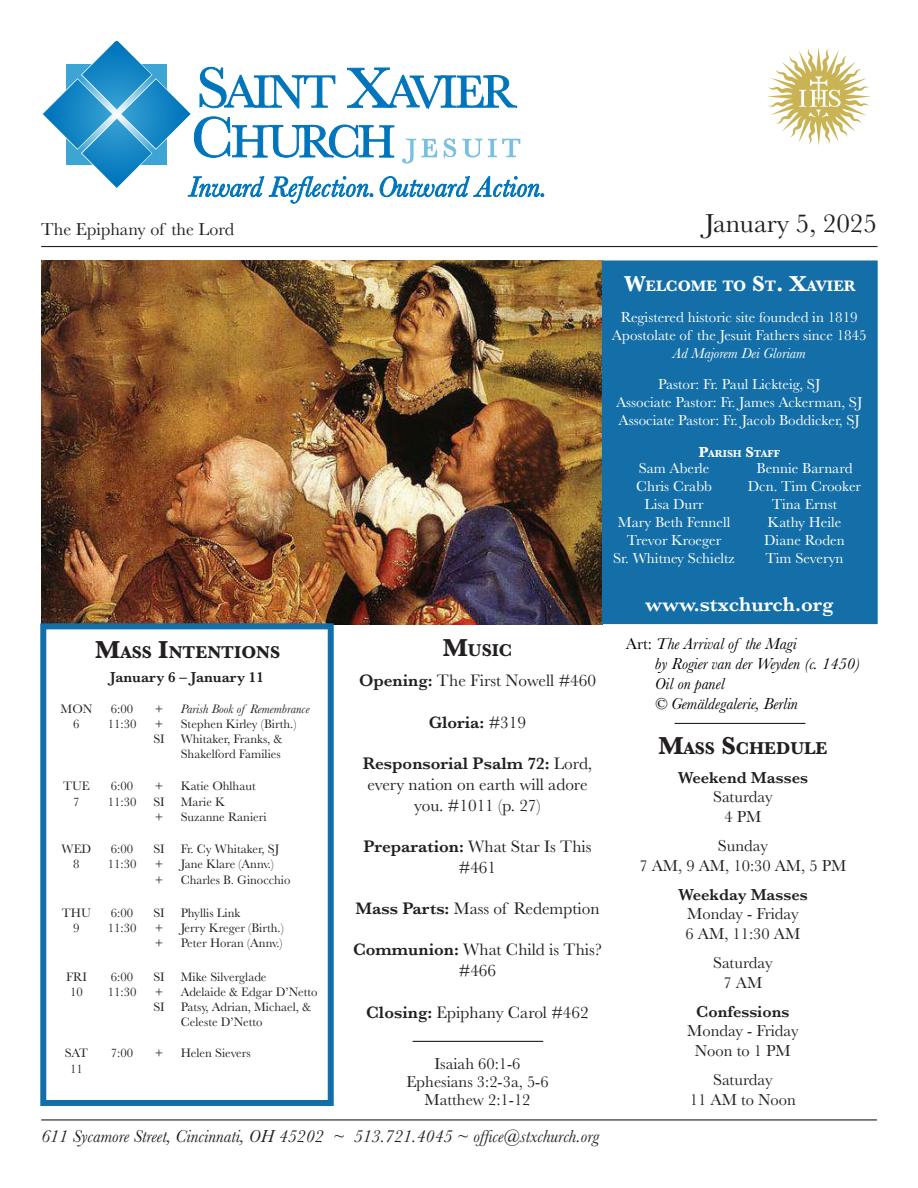
<style>
.page{position:relative;width:918px;height:1188px;background:#fff}
.page>*{position:absolute;margin:0;border:0;box-sizing:border-box;transform-origin:0 0}
.t1{font:27px "Baskerville";color:#231f20}
.t2{font:600 21px "Baskerville";color:#fff}
.t3{font:italic 18px "Baskerville";color:#231f20}
.t4{font:18px "Baskerville";color:#231f20}
.t5{font:700 17.85px "Baskerville";color:#231f20}
.t6{font:17.25px/20.7px "Baskerville";color:#231f20;text-align:center}
.t7{font:600 17.25px "Baskerville";color:#231f20}
.t8{font:16.5px "Baskerville";color:#231f20}
.black_announcement_body{font:italic 16.5px "Baskerville";color:#000}
.t9{font:600 16.5px "Baskerville";color:#231f20}
.t10{font:700 15.75px "Baskerville";color:#fff}
.t11{font:15px "Baskerville";color:#fff}
.t12{font:italic 15px "Baskerville";color:#fff}
.t13{font:600 15px "Baskerville";color:#231f20}
._10pt_baskerville_white{font:12.75px/15.3px "Baskerville";color:#231f20}
._10pt_baskerville_white-2{font:italic 12.75px "Baskerville";color:#231f20}
.t14{font:700 10.5px "Baskerville";color:#fff}
.s1{font-size:22.5px}
.s2{font-size:15px}
.s3{font-style:normal}
.s4{font-size:25.5px}
.s5{font-weight:600}
.s6{font-weight:400}
</style>
<div class="page">
<img style="left:41px;top:260px;width:561px;height:364px">
<div style="left:602px;top:260px;width:276px;height:364px;background:#146fa8;border:2px solid #146fa8"></div>
<svg style="left:42px;top:41px;width:502px;height:162px"></svg>
<hr style="left:41px;top:246px;width:837px;height:1px;background:#231f20">
<hr style="left:41px;top:1119px;width:836px;height:1px;background:#231f20">
<svg style="left:767px;top:48px;width:103px;height:97px"></svg>
<div style="left:40px;top:623px;width:294px;height:483px;background:#fff;border:6px solid #146fa8"></div>
<hr style="left:675px;top:723px;width:130px;height:1px;background:#231f20">
<hr style="left:413px;top:1041px;width:130px;height:1px;background:#231f20">
<p class="t4" style="left:41px;top:218px;width:194px">The Epiphany of the Lord</p>
<p class="t1" style="left:705px;top:206px;width:174px">January 5, 2025</p>
<p class="t10" style="left:624px;top:275px;width:233px"><span class="s1">W</span>ELCOME TO <span class="s1">S</span>T<span class="s1">. X</span>AVIER</p>
<p class="t11" style="left:621px;top:307px;width:239px">Registered historic site founded in 1819</p>
<p class="t11" style="left:612px;top:325px;width:256px">Apostolate of the Jesuit Fathers since 1845</p>
<p class="t12" style="left:673px;top:343px;width:134px">Ad Majorem Dei Gloriam</p>
<p class="t11" style="left:658px;top:375px;width:164px">Pastor: Fr. Paul Lickteig, SJ</p>
<p class="t11" style="left:616px;top:393px;width:248px">Associate Pastor: Fr. James Ackerman, SJ</p>
<p class="t11" style="left:619px;top:411px;width:243px">Associate Pastor: Fr. Jacob Boddicker, SJ</p>
<p class="t14" style="left:699px;top:446px;width:83px"><span class="s2">P</span>ARISH <span class="s2">S</span>TAFF</p>
<p class="t11" style="left:639px;top:459px;width:72px">Sam Aberle</p>
<p class="t11" style="left:636px;top:477px;width:77px">Chris Crabb</p>
<p class="t11" style="left:645px;top:495px;width:60px">Lisa Durr</p>
<p class="t11" style="left:618px;top:513px;width:114px">Mary Beth Fennell</p>
<p class="t11" style="left:627px;top:531px;width:96px">Trevor Kroeger</p>
<p class="t11" style="left:613px;top:549px;width:123px">Sr. Whitney Schieltz</p>
<p class="t11" style="left:756px;top:459px;width:98px">Bennie Barnard</p>
<p class="t11" style="left:748px;top:477px;width:115px">Dcn. Tim Crooker</p>
<p class="t11" style="left:772px;top:495px;width:67px">Tina Ernst</p>
<p class="t11" style="left:768px;top:513px;width:75px">Kathy Heile</p>
<p class="t11" style="left:764px;top:531px;width:82px">Diane Roden</p>
<p class="t11" style="left:765px;top:549px;width:80px">Tim Severyn</p>
<p class="t2" style="left:645px;top:589px;width:190px">www.stxchurch.org</p>
<p class="black_announcement_body" style="left:626px;top:633px;width:172px"><span class="s3">Art:</span> The Arrival of the Magi</p>
<p class="black_announcement_body" style="left:655px;top:653px;width:207px">by Rogier van der Weyden (c. 1450)</p>
<p class="black_announcement_body" style="left:655px;top:672px;width:71px">Oil on panel</p>
<p class="t5" style="left:443px;top:637px;width:71px"><span class="s4">M</span>USIC</p>
<p class="t5" style="left:95px;top:640px;width:185px"><span class="s4">M</span>ASS <span class="s4">I</span>NTENTIONS</p>
<p class="t13" style="left:110px;top:666px;width:155px">January 6 – January 11</p>
<p class="t6" style="left:359px;top:671px;width:239px"><span class="s5">Opening:</span> The First Nowell #460</p>
<p class="t7" style="left:429px;top:710px;width:99px">Gloria: <span class="s6">#319</span></p>
<p class="t6" style="left:363px;top:753px;width:231px"><span class="s5">Responsorial Psalm 72:</span> Lord, every nation on earth will adore you. #1011 (p. 27)</p>
<p class="t6" style="left:363px;top:836px;width:230px"><span class="s5">Preparation:</span> What Star Is This #461</p>
<p class="t6" style="left:355px;top:898px;width:246px"><span class="s5">Mass Parts:</span> Mass of Redemption</p>
<p class="t6" style="left:353px;top:940px;width:250px"><span class="s5">Communion:</span> What Child is This? #466</p>
<p class="t6" style="left:366px;top:1002px;width:224px"><span class="s5">Closing:</span> Epiphany Carol #462</p>
<p class="_10pt_baskerville_white" style="left:61px;top:701px;width:33px">MON</p>
<p class="black_announcement_body" style="left:655px;top:692px;width:145px">© Gemäldegalerie, Berlin</p>
<p class="_10pt_baskerville_white" style="left:73px;top:717px;width:8px">6</p>
<p class="_10pt_baskerville_white-2" style="left:181px;top:700px;width:130px">Parish Book of Remembrance</p>
<p class="_10pt_baskerville_white" style="left:181px;top:716px;width:117px">Stephen Kirley (Birth.)</p>
<p class="_10pt_baskerville_white" style="left:181px;top:732px;width:103px">Whitaker, Franks, &amp;<br>Shakelford Families</p>
<p class="_10pt_baskerville_white" style="left:111px;top:701px;width:24px">6:00</p>
<p class="_10pt_baskerville_white" style="left:108px;top:717px;width:30px">11:30</p>
<p class="_10pt_baskerville_white" style="left:155px;top:701px;width:10px">+</p>
<p class="_10pt_baskerville_white" style="left:155px;top:717px;width:10px">+</p>
<p class="_10pt_baskerville_white" style="left:153px;top:732px;width:13px">SI</p>
<p class="t5" style="left:658px;top:736px;width:171px"><span class="s4">M</span>ASS <span class="s4">S</span>CHEDULE</p>
<p class="t9" style="left:678px;top:766px;width:132px">Weekend Masses</p>
<p class="t8" style="left:713px;top:787px;width:61px">Saturday</p>
<p class="t8" style="left:724px;top:806px;width:38px">4 PM</p>
<p class="t8" style="left:718px;top:835px;width:52px">Sunday</p>
<p class="t8" style="left:639px;top:855px;width:209px">7 AM, 9 AM, 10:30 AM, 5 PM</p>
<p class="t9" style="left:678px;top:883px;width:131px">Weekday Masses</p>
<p class="t8" style="left:687px;top:904px;width:113px">Monday - Friday</p>
<p class="t8" style="left:685px;top:923px;width:116px">6 AM, 11:30 AM</p>
<p class="t8" style="left:713px;top:952px;width:61px">Saturday</p>
<p class="t8" style="left:723px;top:972px;width:40px">7 AM</p>
<p class="t9" style="left:696px;top:1000px;width:95px">Confessions</p>
<p class="t8" style="left:687px;top:1021px;width:113px">Monday - Friday</p>
<p class="t8" style="left:695px;top:1040px;width:97px">Noon to 1 PM</p>
<p class="t8" style="left:713px;top:1069px;width:61px">Saturday</p>
<p class="t8" style="left:690px;top:1089px;width:108px">11 AM to Noon</p>
<p class="_10pt_baskerville_white" style="left:181px;top:779px;width:77px">Katie Ohlhaut</p>
<p class="_10pt_baskerville_white" style="left:181px;top:794px;width:46px">Marie K</p>
<p class="_10pt_baskerville_white" style="left:181px;top:810px;width:87px">Suzanne Ranieri</p>
<p class="_10pt_baskerville_white" style="left:63px;top:779px;width:28px">TUE</p>
<p class="_10pt_baskerville_white" style="left:73px;top:794px;width:8px">7</p>
<p class="_10pt_baskerville_white" style="left:111px;top:779px;width:24px">6:00</p>
<p class="_10pt_baskerville_white" style="left:108px;top:794px;width:30px">11:30</p>
<p class="_10pt_baskerville_white" style="left:155px;top:779px;width:10px">+</p>
<p class="_10pt_baskerville_white" style="left:153px;top:794px;width:13px">SI</p>
<p class="_10pt_baskerville_white" style="left:155px;top:810px;width:10px">+</p>
<p class="_10pt_baskerville_white" style="left:153px;top:842px;width:13px">SI</p>
<p class="_10pt_baskerville_white" style="left:155px;top:857px;width:10px">+</p>
<p class="_10pt_baskerville_white" style="left:155px;top:872px;width:10px">+</p>
<p class="_10pt_baskerville_white" style="left:181px;top:842px;width:100px">Fr. Cy Whitaker, SJ</p>
<p class="_10pt_baskerville_white" style="left:181px;top:857px;width:95px">Jane Klare (Annv.)</p>
<p class="_10pt_baskerville_white" style="left:181px;top:872px;width:111px">Charles B. Ginocchio</p>
<p class="_10pt_baskerville_white" style="left:62px;top:842px;width:31px">WED</p>
<p class="_10pt_baskerville_white" style="left:73px;top:857px;width:8px">8</p>
<p class="_10pt_baskerville_white" style="left:111px;top:842px;width:24px">6:00</p>
<p class="_10pt_baskerville_white" style="left:108px;top:857px;width:30px">11:30</p>
<p class="_10pt_baskerville_white" style="left:153px;top:905px;width:13px">SI</p>
<p class="_10pt_baskerville_white" style="left:155px;top:921px;width:10px">+</p>
<p class="_10pt_baskerville_white" style="left:155px;top:936px;width:10px">+</p>
<p class="_10pt_baskerville_white" style="left:181px;top:905px;width:61px">Phyllis Link</p>
<p class="_10pt_baskerville_white" style="left:181px;top:921px;width:105px">Jerry Kreger (Birth.)</p>
<p class="_10pt_baskerville_white" style="left:181px;top:936px;width:103px">Peter Horan (Annv.)</p>
<p class="_10pt_baskerville_white" style="left:62px;top:905px;width:30px">THU</p>
<p class="_10pt_baskerville_white" style="left:73px;top:921px;width:8px">9</p>
<p class="_10pt_baskerville_white" style="left:111px;top:905px;width:24px">6:00</p>
<p class="_10pt_baskerville_white" style="left:108px;top:921px;width:30px">11:30</p>
<p class="_10pt_baskerville_white" style="left:153px;top:969px;width:13px">SI</p>
<p class="_10pt_baskerville_white" style="left:155px;top:984px;width:10px">+</p>
<p class="_10pt_baskerville_white" style="left:153px;top:1000px;width:13px">SI</p>
<p class="_10pt_baskerville_white" style="left:181px;top:969px;width:87px">Mike Silverglade</p>
<p class="_10pt_baskerville_white" style="left:181px;top:984px;width:138px">Adelaide &amp; Edgar D’Netto</p>
<p class="_10pt_baskerville_white" style="left:181px;top:1000px;width:132px">Patsy, Adrian, Michael, &amp;<br>Celeste D’Netto</p>
<p class="_10pt_baskerville_white" style="left:66px;top:969px;width:22px">FRI</p>
<p class="_10pt_baskerville_white" style="left:70px;top:984px;width:14px">10</p>
<p class="_10pt_baskerville_white" style="left:111px;top:969px;width:24px">6:00</p>
<p class="_10pt_baskerville_white" style="left:108px;top:984px;width:30px">11:30</p>
<p class="_10pt_baskerville_white" style="left:65px;top:1046px;width:25px">SAT</p>
<p class="_10pt_baskerville_white" style="left:70px;top:1061px;width:14px">11</p>
<p class="_10pt_baskerville_white" style="left:111px;top:1046px;width:24px">7:00</p>
<p class="_10pt_baskerville_white" style="left:155px;top:1046px;width:10px">+</p>
<p class="_10pt_baskerville_white" style="left:181px;top:1046px;width:72px">Helen Sievers</p>
<p class="t8" style="left:434px;top:1053px;width:88px">Isaiah 60:1-6</p>
<p class="t8" style="left:406px;top:1071px;width:144px">Ephesians 3:2-3a, 5-6</p>
<p class="t8" style="left:424px;top:1089px;width:108px">Matthew 2:1-12</p>
<p class="t3" style="left:41px;top:1124px;width:559px">611 Sycamore Street, Cincinnati, OH 45202 ~ 513.721.4045 ~ office@stxchurch.org</p>
</div>
